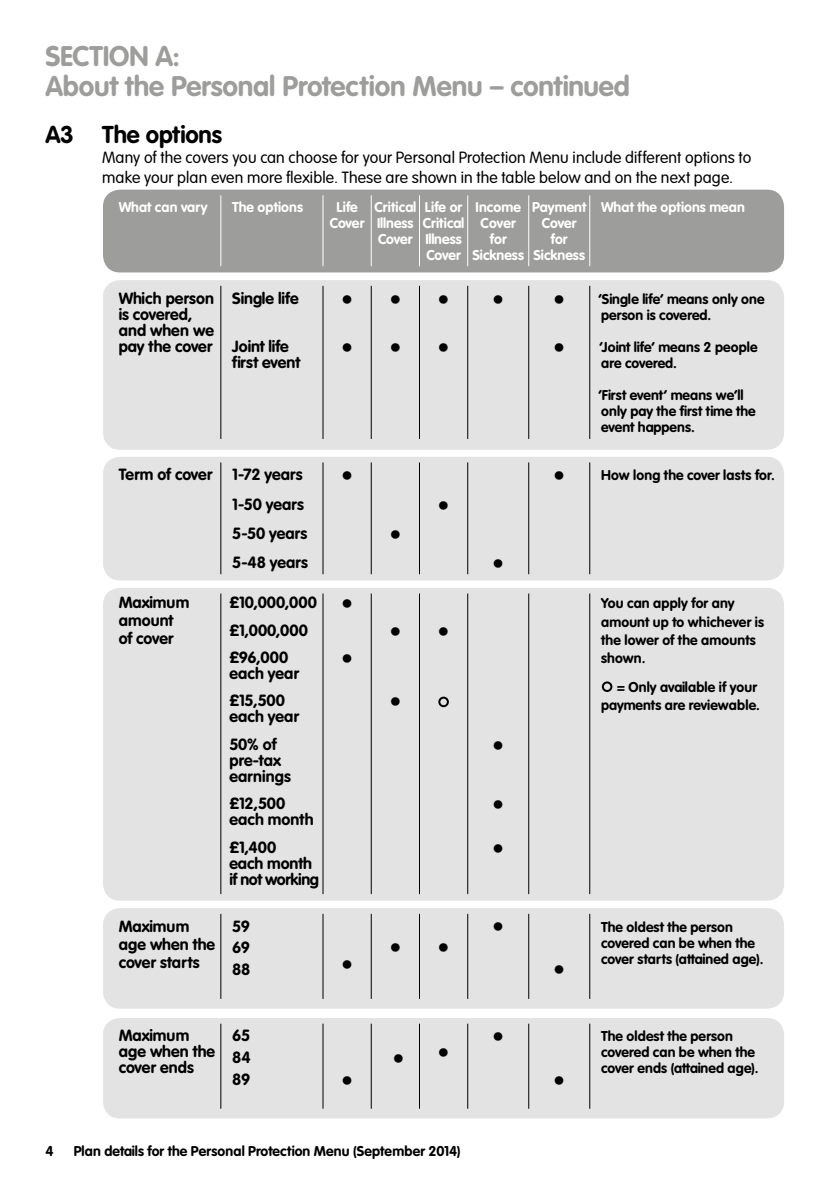
<style>
.page{position:relative;width:840px;height:1191px;background:#fff}
.page>*{position:absolute;margin:0;border:0;box-sizing:border-box;transform-origin:0 0}
.t1{font:700 28px/30px "VAG Rounded LT";letter-spacing:-.01em;color:#9d9d9c}
.t2{font:700 24px/48px "VAG Rounded LT";letter-spacing:-.005em;color:#000}
.t3{font:700 16px/16px "VAG Rounded LT";letter-spacing:.005em;color:#000}
.t4{font:300 16px/20px "VAG Rounded LT";letter-spacing:.01em;color:#000}
.t5{font:700 14px/16px "VAG Rounded LT";letter-spacing:.01em;color:#000}
.t6{font:700 14px/16px "VAG Rounded LT";letter-spacing:.005em;color:#fff;text-align:center}
.s1{font-size:24px}
</style>
<div class="page">
<div style="left:103px;top:190px;width:680px;height:82px;background:#9d9d9c;border-radius:17px"></div>
<hr style="left:220px;top:195px;width:1px;height:71px;background:#fff">
<hr style="left:322px;top:195px;width:1px;height:71px;background:#fff">
<hr style="left:370px;top:195px;width:1px;height:71px;background:#fff">
<hr style="left:419px;top:195px;width:1px;height:71px;background:#fff">
<hr style="left:467px;top:195px;width:1px;height:71px;background:#fff">
<hr style="left:528px;top:195px;width:1px;height:71px;background:#fff">
<hr style="left:589px;top:195px;width:1px;height:71px;background:#fff">
<div style="left:103px;top:280px;width:680px;height:170px;background:#e3e3e3;border-radius:17px"></div>
<hr style="left:220px;top:286px;width:1px;height:153px;background:#000">
<hr style="left:322px;top:286px;width:1px;height:153px;background:#000">
<hr style="left:370px;top:286px;width:1px;height:153px;background:#000">
<hr style="left:419px;top:286px;width:1px;height:153px;background:#000">
<hr style="left:467px;top:286px;width:1px;height:153px;background:#000">
<hr style="left:528px;top:286px;width:1px;height:153px;background:#000">
<hr style="left:589px;top:286px;width:1px;height:153px;background:#000">
<div style="left:103px;top:588px;width:680px;height:312px;background:#e3e3e3;border-radius:17px"></div>
<hr style="left:220px;top:593px;width:1px;height:301px;background:#000">
<hr style="left:322px;top:593px;width:1px;height:301px;background:#000">
<hr style="left:370px;top:593px;width:1px;height:301px;background:#000">
<hr style="left:419px;top:593px;width:1px;height:301px;background:#000">
<hr style="left:467px;top:593px;width:1px;height:301px;background:#000">
<hr style="left:528px;top:593px;width:1px;height:301px;background:#000">
<hr style="left:589px;top:593px;width:1px;height:301px;background:#000">
<div style="left:438px;top:696px;width:10px;height:11px;border:2px solid #000;border-radius:50%"></div>
<div style="left:601px;top:681px;width:11px;height:11px;border:2px solid #000;border-radius:50%"></div>
<div style="left:103px;top:908px;width:680px;height:100px;background:#e3e3e3;border-radius:17px"></div>
<hr style="left:220px;top:913px;width:1px;height:86px;background:#000">
<hr style="left:322px;top:913px;width:1px;height:86px;background:#000">
<hr style="left:370px;top:913px;width:1px;height:86px;background:#000">
<hr style="left:419px;top:913px;width:1px;height:86px;background:#000">
<hr style="left:467px;top:913px;width:1px;height:86px;background:#000">
<hr style="left:528px;top:913px;width:1px;height:86px;background:#000">
<hr style="left:589px;top:913px;width:1px;height:86px;background:#000">
<div style="left:103px;top:1018px;width:680px;height:100px;background:#e3e3e3;border-radius:17px"></div>
<hr style="left:220px;top:1023px;width:1px;height:85px;background:#000">
<hr style="left:322px;top:1023px;width:1px;height:85px;background:#000">
<hr style="left:370px;top:1023px;width:1px;height:85px;background:#000">
<hr style="left:419px;top:1023px;width:1px;height:85px;background:#000">
<hr style="left:467px;top:1023px;width:1px;height:85px;background:#000">
<hr style="left:528px;top:1023px;width:1px;height:85px;background:#000">
<hr style="left:589px;top:1023px;width:1px;height:85px;background:#000">
<div style="left:103px;top:457px;width:680px;height:123px;background:#e3e3e3;border-radius:17px"></div>
<hr style="left:220px;top:462px;width:1px;height:112px;background:#000">
<hr style="left:322px;top:462px;width:1px;height:112px;background:#000">
<hr style="left:370px;top:462px;width:1px;height:112px;background:#000">
<hr style="left:419px;top:462px;width:1px;height:112px;background:#000">
<hr style="left:467px;top:462px;width:1px;height:112px;background:#000">
<hr style="left:528px;top:462px;width:1px;height:112px;background:#000">
<hr style="left:589px;top:462px;width:1px;height:112px;background:#000">
<h1 class="t1" style="left:45px;top:43px;width:585px">SECTION A:<br>About the Personal Protection Menu – continued</h1>
<h2 class="t2" style="left:45px;top:111px;width:178px">A3 The options</h2>
<p class="t4" style="left:102px;top:148px;width:650px">Many of the covers you can choose for your Personal Protection Menu include different options to make your plan even more flexible. These are shown in the table below and on the next page.</p>
<p class="t6" style="left:119px;top:199px;width:90px">What can vary</p>
<p class="t6" style="left:232px;top:199px;width:72px">The options</p>
<p class="t6" style="left:330px;top:199px;width:36px">Life<br>Cover</p>
<p class="t6" style="left:374px;top:199px;width:43px;text-align:left">Critical<br>Illness<br>Cover</p>
<p class="t6" style="left:422px;top:199px;width:43px;text-align:left">Life or<br>Critical<br>Illness<br>Cover</p>
<p class="t6" style="left:472px;top:199px;width:53px">Income<br>Cover for<br>Sickness</p>
<p class="t6" style="left:532px;top:199px;width:55px">Payment<br>Cover for<br>Sickness</p>
<p class="t6" style="left:600px;top:199px;width:145px">What the options mean</p>
<p class="t3" style="left:119px;top:290px;width:97px">Which person is covered, and when we pay the cover</p>
<p class="t3" style="left:232px;top:290px;width:68px">Single life</p>
<h2 class="t2" style="left:341px;top:276px;width:13px">• •</h2>
<h2 class="t2" style="left:389px;top:276px;width:13px">• •</h2>
<h2 class="t2" style="left:437px;top:276px;width:13px">• •</h2>
<h2 class="t2" style="left:492px;top:276px;width:74px;text-align:right">• • •</h2>
<p class="t5" style="left:598px;top:291px;width:168px">‘Single life’ means only one person is covered.</p>
<p class="t3" style="left:232px;top:338px;width:69px">Joint life first event</p>
<p class="t5" style="left:599px;top:339px;width:160px">‘Joint life’ means 2 people are covered.</p>
<p class="t5" style="left:598px;top:387px;width:159px">‘First event’ means we’ll only pay the first time the event happens.</p>
<p class="t3" style="left:232px;top:460px;width:77px;line-height:29.4px;text-indent:-113px">Term of cover 1-72 years<br>1-50 years<br>5-50 years<br>5-48 years</p>
<h2 class="t2" style="left:341px;top:452px;width:13px">•</h2>
<p class="t3" style="left:119px;top:594px;width:72px;line-height:18px">Maximum amount of cover</p>
<p class="t3" style="left:229px;top:589px;width:89px;line-height:27.4px">£10,000,000 £1,000,000 £96,000</p>
<p class="t3" style="left:229px;top:660px;width:71px;line-height:27.4px">each year £15,500</p>
<p class="t3" style="left:229px;top:703px;width:71px;line-height:27.4px">each year<br>50% of</p>
<p class="t3" style="left:229px;top:753px;width:63px">pre-tax earnings</p>
<p class="t3" style="left:229px;top:796px;width:86px">£12,500 each month</p>
<p class="t3" style="left:229px;top:839px;width:91px">£1,400<br>each month if not working</p>
<p class="t3" style="left:119px;top:917px;width:98px;line-height:18px">Maximum age when the cover starts</p>
<p class="t3" style="left:232px;top:915px;width:20px;line-height:21.6px;text-align:justify">59<br>69<br>88</p>
<p class="t3" style="left:119px;top:1028px;width:98px">Maximum age when the cover ends</p>
<p class="t3" style="left:232px;top:1025px;width:20px;line-height:21.6px;text-align:justify">65<br>84<br>89</p>
<h2 class="t2" style="left:341px;top:581px;width:13px">•</h2>
<h2 class="t2" style="left:341px;top:635px;width:13px">•</h2>
<h2 class="t2" style="left:341px;top:941px;width:13px">•</h2>
<h2 class="t2" style="left:341px;top:1057px;width:13px">•</h2>
<h2 class="t2" style="left:389px;top:511px;width:13px">•</h2>
<h2 class="t2" style="left:389px;top:608px;width:13px">•</h2>
<h2 class="t2" style="left:389px;top:679px;width:13px">•</h2>
<h2 class="t2" style="left:437px;top:482px;width:13px">•</h2>
<h2 class="t2" style="left:437px;top:608px;width:13px">•</h2>
<h2 class="t2" style="left:389px;top:924px;width:62px">• •</h2>
<h2 class="t2" style="left:392px;top:1032px;width:58px">• •</h2>
<p class="t5" style="left:45px;top:1143px;width:10px">4</p>
<p class="t5" style="left:74px;top:1143px;width:388px">Plan details for the Personal Protection Menu (September 2014)</p>
<h2 class="t2" style="left:492px;top:540px;width:13px">•</h2>
<h2 class="t2" style="left:492px;top:722px;width:13px">•</h2>
<h2 class="t2" style="left:492px;top:784px;width:13px;line-height:43.4px">• •</h2>
<h2 class="t2" style="left:492px;top:903px;width:13px">•</h2>
<h2 class="t2" style="left:492px;top:1013px;width:13px">•</h2>
<p class="t5" style="left:553px;top:468px;width:223px"><span class="s1">•</span> How long the cover lasts for.</p>
<p class="t5" style="left:600px;top:595px;width:164px;line-height:18px">You can apply for any amount up to whichever is the lower of the amounts shown.</p>
<p class="t5" style="left:600px;top:678px;width:160px;line-height:18px;text-align:right">= Only available if your payments are reviewable.</p>
<h2 class="t2" style="left:553px;top:946px;width:13px">•</h2>
<h2 class="t2" style="left:553px;top:1057px;width:13px">•</h2>
<p class="t5" style="left:600px;top:919px;width:164px">The oldest the person covered can be when the cover starts (attained age).</p>
<p class="t5" style="left:600px;top:1029px;width:159px">The oldest the person covered can be when the cover ends (attained age).</p>
</div>
